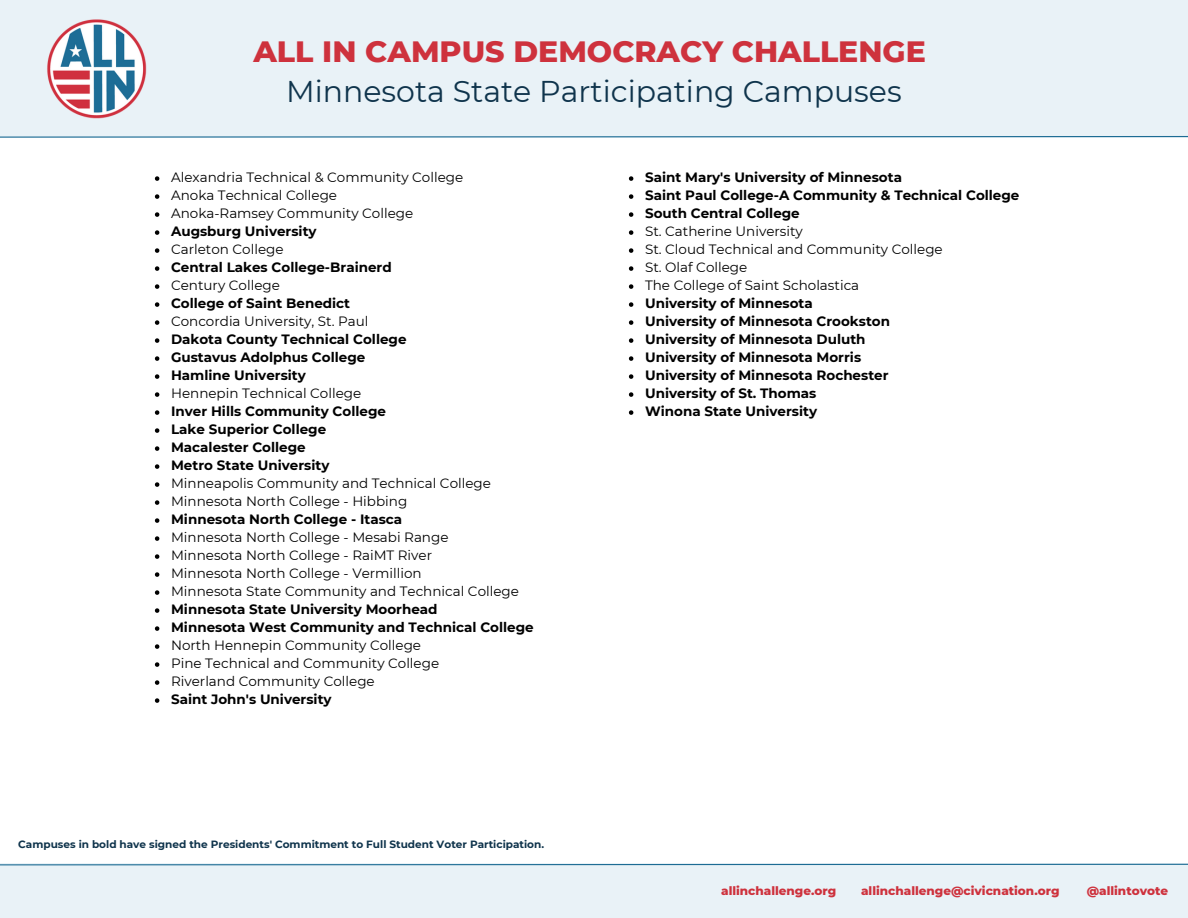
<style>
.page{position:relative;width:1188px;height:918px;background:#fff}
.page>*{position:absolute;margin:0;border:0;box-sizing:border-box;transform-origin:0 0}
.t1{font:30px "Montserrat";color:#0f344c}
.t2{font:800 30px "Montserrat";color:#ce323d}
.t3{font:700 13.5px "Montserrat";color:#000}
.t4{font:13.5px "Montserrat";color:#000}
.t5{font:800 12px "Montserrat";color:#ce323d}
.t6{font:700 10.5px "Montserrat";color:#0f344c}
</style>
<div class="page">
<div style="left:0;top:0;width:1188px;height:137px;background:#e9f2f7"></div>
<img style="left:47px;top:19px;width:100px;height:100px">
<div style="left:0;top:864px;width:1188px;height:54px;background:#e9f2f7"></div>
<svg style="left:0;top:136px;width:1188px;height:2px;background:#75a5be"></svg>
<svg style="left:0;top:863px;width:1188px;height:3px;background:#9bbfd1"></svg>
<svg style="left:155px;top:176px;width:4px;height:5px"></svg>
<svg style="left:155px;top:194px;width:4px;height:5px"></svg>
<svg style="left:155px;top:212px;width:4px;height:5px"></svg>
<svg style="left:155px;top:230px;width:4px;height:5px"></svg>
<svg style="left:155px;top:248px;width:4px;height:5px"></svg>
<svg style="left:155px;top:266px;width:4px;height:5px"></svg>
<svg style="left:155px;top:284px;width:4px;height:5px"></svg>
<svg style="left:155px;top:302px;width:4px;height:5px"></svg>
<svg style="left:155px;top:320px;width:4px;height:5px"></svg>
<svg style="left:155px;top:338px;width:4px;height:5px"></svg>
<svg style="left:155px;top:356px;width:4px;height:5px"></svg>
<svg style="left:155px;top:374px;width:4px;height:5px"></svg>
<svg style="left:155px;top:392px;width:4px;height:5px"></svg>
<svg style="left:155px;top:410px;width:4px;height:5px"></svg>
<svg style="left:155px;top:428px;width:4px;height:5px"></svg>
<svg style="left:155px;top:446px;width:4px;height:5px"></svg>
<svg style="left:155px;top:464px;width:4px;height:5px"></svg>
<svg style="left:155px;top:482px;width:4px;height:5px"></svg>
<svg style="left:155px;top:500px;width:4px;height:5px"></svg>
<svg style="left:155px;top:518px;width:4px;height:5px"></svg>
<svg style="left:155px;top:536px;width:4px;height:5px"></svg>
<svg style="left:155px;top:554px;width:4px;height:5px"></svg>
<svg style="left:155px;top:572px;width:4px;height:5px"></svg>
<svg style="left:155px;top:590px;width:4px;height:5px"></svg>
<svg style="left:155px;top:608px;width:4px;height:5px"></svg>
<svg style="left:155px;top:626px;width:4px;height:5px"></svg>
<svg style="left:155px;top:644px;width:4px;height:5px"></svg>
<svg style="left:155px;top:662px;width:4px;height:5px"></svg>
<svg style="left:155px;top:680px;width:4px;height:5px"></svg>
<svg style="left:155px;top:698px;width:4px;height:5px"></svg>
<svg style="left:629px;top:176px;width:4px;height:5px"></svg>
<svg style="left:629px;top:194px;width:4px;height:5px"></svg>
<svg style="left:629px;top:212px;width:4px;height:5px"></svg>
<svg style="left:629px;top:230px;width:4px;height:5px"></svg>
<svg style="left:629px;top:248px;width:4px;height:5px"></svg>
<svg style="left:629px;top:266px;width:4px;height:5px"></svg>
<svg style="left:629px;top:284px;width:4px;height:5px"></svg>
<svg style="left:629px;top:302px;width:4px;height:5px"></svg>
<svg style="left:629px;top:320px;width:4px;height:5px"></svg>
<svg style="left:629px;top:338px;width:4px;height:5px"></svg>
<svg style="left:629px;top:356px;width:4px;height:5px"></svg>
<svg style="left:629px;top:374px;width:4px;height:5px"></svg>
<svg style="left:629px;top:392px;width:4px;height:5px"></svg>
<svg style="left:629px;top:410px;width:4px;height:5px"></svg>
<p class="t2" style="left:253px;top:33px;width:674px">ALL IN CAMPUS DEMOCRACY CHALLENGE</p>
<p class="t1" style="left:286px;top:73px;width:617px">Minnesota State Participating Campuses</p>
<p class="t4" style="left:171px;top:169px;width:294px">Alexandria Technical &amp; Community College</p>
<p class="t4" style="left:171px;top:187px;width:168px">Anoka Technical College</p>
<p class="t4" style="left:171px;top:205px;width:244px">Anoka-Ramsey Community College</p>
<p class="t3" style="left:171px;top:223px;width:147px">Augsburg University</p>
<p class="t4" style="left:171px;top:241px;width:114px">Carleton College</p>
<p class="t3" style="left:171px;top:259px;width:222px">Central Lakes College-Brainerd</p>
<p class="t4" style="left:171px;top:277px;width:110px">Century College</p>
<p class="t3" style="left:171px;top:295px;width:181px">College of Saint Benedict</p>
<p class="t4" style="left:171px;top:313px;width:199px">Concordia University, St. Paul</p>
<p class="t3" style="left:171px;top:331px;width:237px">Dakota County Technical College</p>
<p class="t3" style="left:171px;top:349px;width:196px">Gustavus Adolphus College</p>
<p class="t3" style="left:171px;top:367px;width:136px">Hamline University</p>
<p class="t4" style="left:171px;top:385px;width:192px">Hennepin Technical College</p>
<p class="t3" style="left:171px;top:403px;width:216px">Inver Hills Community College</p>
<p class="t3" style="left:171px;top:421px;width:157px">Lake Superior College</p>
<p class="t3" style="left:171px;top:439px;width:136px">Macalester College</p>
<p class="t3" style="left:171px;top:457px;width:160px">Metro State University</p>
<p class="t4" style="left:171px;top:475px;width:321px">Minneapolis Community and Technical College</p>
<p class="t4" style="left:171px;top:493px;width:238px">Minnesota North College - Hibbing</p>
<p class="t3" style="left:171px;top:511px;width:233px">Minnesota North College - Itasca</p>
<p class="t4" style="left:171px;top:529px;width:279px">Minnesota North College - Mesabi Range</p>
<p class="t4" style="left:171px;top:547px;width:263px">Minnesota North College - RaiMT River</p>
<p class="t4" style="left:171px;top:565px;width:252px">Minnesota North College - Vermillion</p>
<p class="t4" style="left:171px;top:583px;width:349px">Minnesota State Community and Technical College</p>
<p class="t3" style="left:171px;top:601px;width:268px">Minnesota State University Moorhead</p>
<p class="t3" style="left:171px;top:619px;width:364px">Minnesota West Community and Technical College</p>
<p class="t4" style="left:171px;top:637px;width:252px">North Hennepin Community College</p>
<p class="t4" style="left:171px;top:655px;width:270px">Pine Technical and Community College</p>
<p class="t4" style="left:171px;top:673px;width:205px">Riverland Community College</p>
<p class="t3" style="left:171px;top:691px;width:162px">Saint John's University</p>
<p class="t6" style="left:18px;top:837px;width:527px">Campuses in bold have signed the Presidents' Commitment to Full Student Voter Participation.</p>
<p class="t3" style="left:645px;top:169px;width:258px">Saint Mary's University of Minnesota</p>
<p class="t3" style="left:645px;top:187px;width:376px">Saint Paul College-A Community &amp; Technical College</p>
<p class="t3" style="left:645px;top:205px;width:156px">South Central College</p>
<p class="t4" style="left:645px;top:223px;width:159px">St. Catherine University</p>
<p class="t4" style="left:645px;top:241px;width:299px">St. Cloud Technical and Community College</p>
<p class="t4" style="left:645px;top:259px;width:104px">St. Olaf College</p>
<p class="t4" style="left:645px;top:277px;width:216px">The College of Saint Scholastica</p>
<p class="t3" style="left:645px;top:295px;width:169px">University of Minnesota</p>
<p class="t3" style="left:645px;top:313px;width:247px">University of Minnesota Crookston</p>
<p class="t3" style="left:645px;top:331px;width:222px">University of Minnesota Duluth</p>
<p class="t3" style="left:645px;top:349px;width:218px">University of Minnesota Morris</p>
<p class="t3" style="left:645px;top:367px;width:245px">University of Minnesota Rochester</p>
<p class="t3" style="left:645px;top:385px;width:173px">University of St. Thomas</p>
<p class="t3" style="left:645px;top:403px;width:174px">Winona State University</p>
<p class="t5" style="left:721px;top:883px;width:117px">allinchallenge.org</p>
<p class="t5" style="left:861px;top:883px;width:200px">allinchallenge@civicnation.org</p>
<p class="t5" style="left:1087px;top:883px;width:83px">@allintovote</p>
</div>
